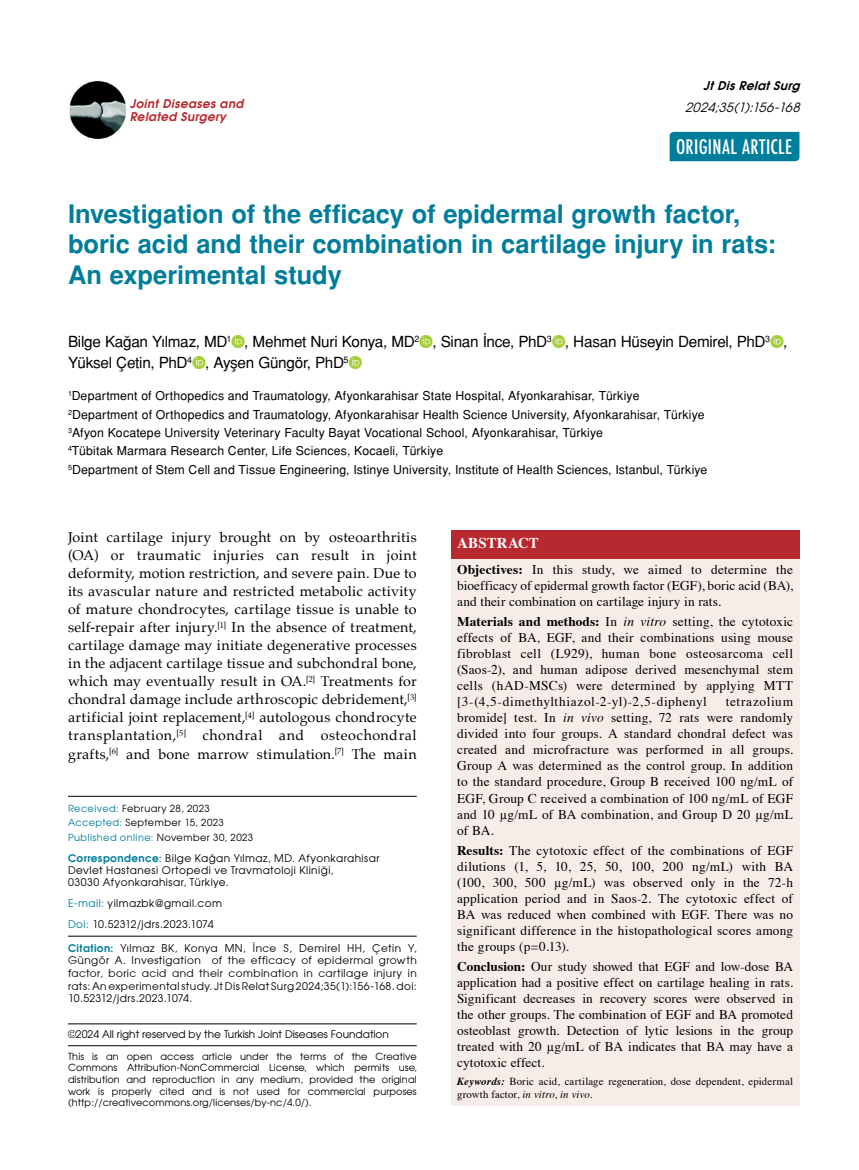
<style>
.page{position:relative;width:859px;height:1170px;background:#fff}
.page>*{position:absolute;margin:0;border:0;box-sizing:border-box;transform-origin:0 0}
.t1{font:700 25.5px/30.6px "Helvetica Tr";letter-spacing:-.005em;color:#007d9a}
.t2{font:500 condensed 19.5px "Futura";letter-spacing:.02em;color:#fff}
.t3{font:15.3px/21.3px "Helvetica Normal Tr";letter-spacing:-.02em;color:#000}
.t4{font:700 15px "Times";letter-spacing:.01em;color:#fff}
.t5{font:14.25px/18px "Palatino";letter-spacing:.025em;color:#000;text-align:justify}
.t6{font:13.35px/16px "Times";letter-spacing:.01em;color:#000;text-align:justify}
.t7{font:italic 12.75px "Avant Garde Tr";color:#000}
.t8{font:12.3px/18.3px "Helvetica Normal Tr";letter-spacing:.01em;color:#000}
.t9{font:12px/13.5px "Avant Garde Bold Italic Tr";letter-spacing:.03em;color:#b8292f}
.t10{font:italic 12px "Avant Garde Bold Tr";color:#000}
.t11{font:10.8px/12.9px "Times";letter-spacing:.01em;color:#000}
.t12{font:10.5px/12.3px "Avant Garde Tr";letter-spacing:.04em;color:#000}
.t13{font:10.5px/12.6px "Avant Garde";letter-spacing:.045em;color:#000;text-align:justify}
.t14{font:10.5px "Avant Garde Tr";color:#000}
.t15{font:9.75px/11.7px "Avant Garde Tr";letter-spacing:.02em;color:#000;text-align:justify}
.t16{font:9.75px/14.4px "Avant Garde Tr";letter-spacing:.045em;color:#000}
.s1{color:#007d9a}
.s2{font-family:"Avant Garde Bold Tr";color:#007d9a}
.s3{font-family:"Avant Garde"}
.s4{font-weight:700}
.s5{font-style:italic}
.s6{font-family:"Times New Roman"}
.s7{font-weight:700;font-style:italic}
</style>
<div class="page">
<div style="left:670px;top:132px;width:129px;height:29px;background:#007d9a"></div>
<img style="left:69px;top:81px;width:58px;height:58px">
<hr style="left:68px;top:935px;width:349px;height:1px;background:#000">
<hr style="left:68px;top:796px;width:349px;height:1px;background:#000">
<div style="left:451px;top:557px;width:348px;height:549px;background:#f7ede8"></div>
<div style="left:451px;top:530px;width:348px;height:29px;background:#b8292f"></div>
<hr style="left:68px;top:1045px;width:349px;height:1px;background:#000">
<hr style="left:68px;top:1023px;width:349px;height:1px;background:#000">
<p class="t9" style="left:130px;top:96px;width:115px">Joint Diseases and<br>Related Surgery</p>
<p class="t10" style="left:703px;top:77px;width:102px">JtDisRelatSurg</p>
<p class="t7" style="left:685px;top:99px;width:120px">2024;35(1):156-168</p>
<h2 class="t2" style="left:676px;top:135px;width:118px">ORIGINAL ARTICLE</h2>
<h1 class="t1" style="left:68px;top:198px;width:709px">Investigation of the efficacy of epidermal growth factor, boric acid and their combination in cartilage injury in rats:<br>An experimental study</h1>
<p class="t3" style="left:68px;top:330px;width:721px">Bilge Kağan Yılmaz, MD<sup>1</sup> , Mehmet Nuri Konya, MD<sup>2</sup> , Sinan İnce, PhD<sup>3</sup> , Hasan Hüseyin Demirel, PhD<sup>3</sup> ,<br>Yüksel Çetin, PhD<sup>4</sup> , Ayşen Güngör, PhD<sup>5</sup></p>
<p class="t8" style="left:68px;top:387px;width:641px"><sup>1</sup>Department of Orthopedics and Traumatology, Afyonkarahisar State Hospital, Afyonkarahisar, Türkiye <sup>2</sup>Department of Orthopedics and Traumatology, Afyonkarahisar Health Science University, Afyonkarahisar, Türkiye <sup>3</sup>Afyon Kocatepe University Veterinary Faculty Bayat Vocational School, Afyonkarahisar, Türkiye<br><sup>4</sup>Tübitak Marmara Research Center, Life Sciences, Kocaeli, Türkiye<br><sup>5</sup>Department of Stem Cell and Tissue Engineering, Istinye University, Institute of Health Sciences, Istanbul, Türkiye</p>
<p class="t5" style="left:68px;top:528px;width:350px">Joint cartilage injury brought on by osteoarthritis (OA) or traumatic injuries can result in joint deformity, motion restriction, and severe pain. Due to its avascular nature and restricted metabolic activity of mature chondrocytes, cartilage tissue is unable to self-repair after injury.<sup>[1]</sup> In the absence of treatment, cartilage damage may initiate degenerative processes in the adjacent cartilage tissue and subchondral bone, which may eventually result in OA.<sup>[2]</sup> Treatments for chondral damage include arthroscopic debridement,<sup>[3] </sup>artificial joint replacement,<sup>[4]</sup> autologous chondrocyte transplantation,<sup>[5]</sup> chondral and osteochondral grafts,<sup>[6]</sup> and bone marrow stimulation.<sup>[7]</sup> The main</p>
<p class="t16" style="left:68px;top:801px;width:187px"><span class="s1">Received:</span> February 28, 2023<br><span class="s1">Accepted:</span> September 15, 2023<br><span class="s1">Published online:</span> November 30, 2023</p>
<p class="t12" style="left:68px;top:851px;width:313px"><span class="s2">Correspondence</span>: Bilge Kağan Yılmaz, MD. Afyonkarahisar<br>Devlet Hastanesi Ortopedi ve Travmatoloji Kliniği,<br>03030 Afyonkarahisar, Türkiye.</p>
<p class="t12" style="left:68px;top:892px;width:155px;line-height:20.9px"><span class="s1">E-mail:</span> yilmazbk@gmail.com<br><span class="s1">Doi:</span> 10.52312/jdrs.2023.1074</p>
<p class="t13" style="left:68px;top:941px;width:350px"><span class="s2">Citation:</span> Yılmaz BK, Konya MN, İnce S, Demirel HH, Çetin Y, Güngör A. Investigation of the efficacy of epidermal growth factor, boric acid and their combination in cartilage injury in</p>
<p class="t12" style="left:68px;top:979px;width:350px"><span class="s3">rats: An experimental study</span>. Jt Dis Relat Surg 2024;35(1):156-168. doi:<br>10.52312/jdrs.2023.1074.</p>
<p class="t14" style="left:68px;top:1027px;width:322px">©2024 All right reserved by the Turkish Joint Diseases Foundation</p>
<p class="t15" style="left:68px;top:1049px;width:350px">This is an open access article under the terms of the Creative Commons Attribution-NonCommercial License, which permits use, distribution and reproduction in any medium, provided the original work is properly cited and is not used for commercial purposes (http://creativecommons.org/licenses/by-nc/4.0/).</p>
<p class="t4" style="left:457px;top:529px;width:83px">ABSTRACT</p>
<p class="t6" style="left:457px;top:560px;width:337px"><span class="s4">Objectives:</span> In this study, we aimed to determine the bioefficacy of epidermal growth factor (EGF), boric acid (BA), and their combination on cartilage injury in rats.</p>
<p class="t6" style="left:457px;top:612px;width:337px"><span class="s4">Materials and methods:</span> In <span class="s5">in vitro</span> setting, the cytotoxic effects of BA, EGF, and their combinations using mouse fibroblast cell (L929), human bone osteosarcoma cell (Saos-2), and human adipose derived mesenchymal stem cells (hAD-MSCs) were determined by applying MTT [3-(4,5-dimethylthiazol-2-yl)-2,5-diphenyl</p>
<p class="t6" style="left:457px;top:692px;width:337px;text-indent:269px">tetrazolium bromide] test. In <span class="s5">in vivo</span> setting, 72 rats were randomly divided into four groups. A standard chondral defect was created and microfracture was performed in all groups.<br>Group A was determined as the control group. In addition to the standard procedure, Group B received 100 ng/mL of EGF, Group C received a combination of 100 ng/mL of EGF and 10 <span class="s6">µ</span>g/mL of BA combination, and Group D 20 <span class="s6">µ</span>g/mL of BA.</p>
<p class="t6" style="left:457px;top:841px;width:337px"><span class="s4">Results:</span> The cytotoxic effect of the combinations of EGF dilutions (1, 5, 10, 25, 50, 100, 200 ng/mL) with BA (100, 300, 500 <span class="s6">µ</span>g/mL) was observed only in the 72-h application period and in Saos-2. The cytotoxic effect of BA was reduced when combined with EGF. There was no significant difference in the histopathological scores among the groups (p=0.13).</p>
<p class="t6" style="left:457px;top:957px;width:337px"><span class="s4">Conclusion:</span> Our study showed that EGF and low-dose BA application had a positive effect on cartilage healing in rats.<br>Significant decreases in recovery scores were observed in the other groups. The combination of EGF and BA promoted osteoblast growth. Detection of lytic lesions in the group treated with 20 <span class="s6">µ</span>g/mL of BA indicates that BA may have a cytotoxic effect.</p>
<p class="t11" style="left:457px;top:1073px;width:337px"><span class="s7">Keywords:</span> Boric acid, cartilage regeneration, dose dependent, epidermal growth factor, <span class="s5">in vitro</span>, <span class="s5">in vivo</span>.</p>
</div>
